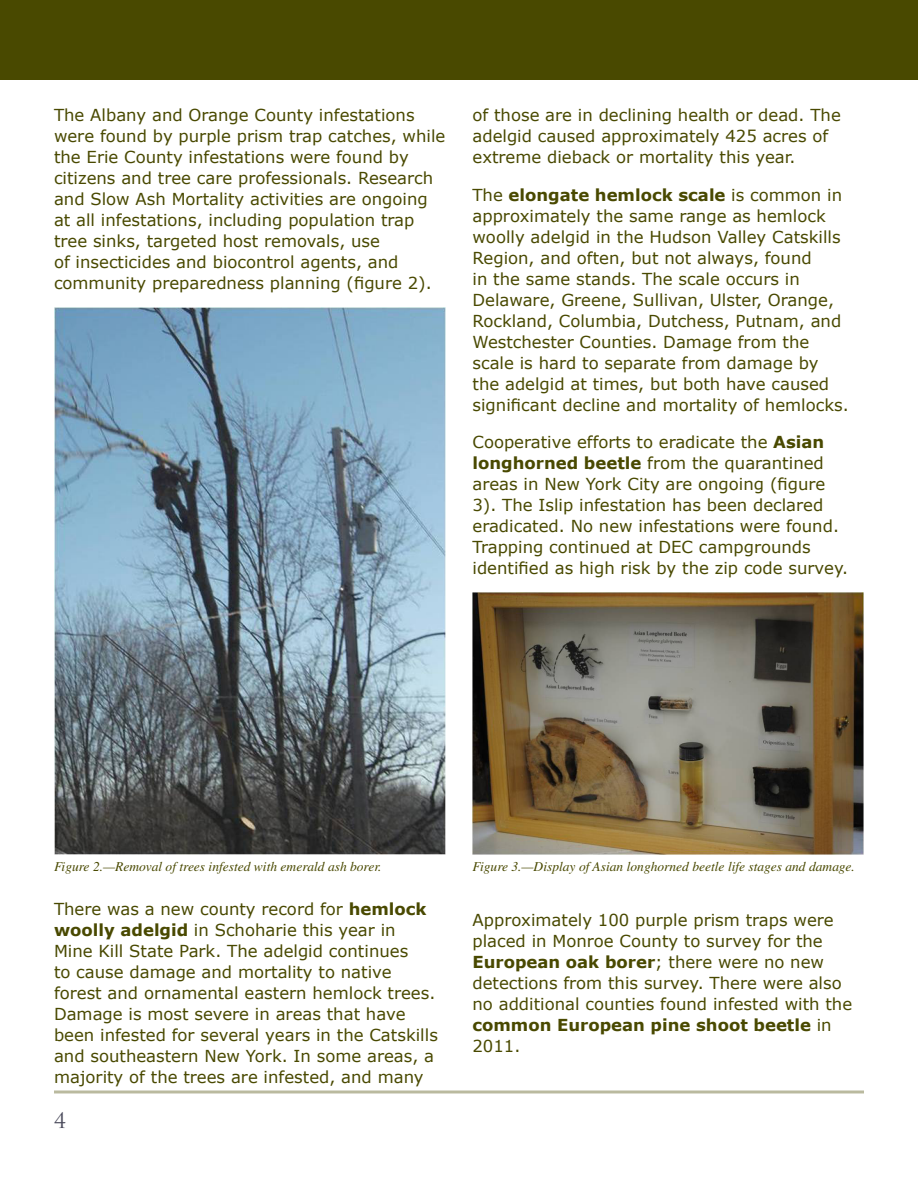
<style>
.page{position:relative;width:918px;height:1188px;background:#fff}
.page>*{position:absolute;margin:0;border:0;box-sizing:border-box;transform-origin:0 0}
.t1{font:21px "Trajan Pro";color:#49495a}
.text_body1{font:16.5px/21px "Verdana";color:#494900}
.t2{font:italic 13.5px "Times";color:#494900}
.s1{font-weight:700}
</style>
<div class="page">
<div style="left:0;top:0;width:918px;height:79px;background:#494900"></div>
<hr style="left:54px;top:1090px;width:810px;height:3px;background:#494900">
<img style="left:54px;top:307px;width:392px;height:548px">
<img style="left:472px;top:593px;width:392px;height:262px">
<p class="text_body1" style="left:54px;top:104px;width:393px">The Albany and Orange County infestations were found by purple prism trap catches, while the Erie County infestations were found by citizens and tree care professionals. Research and Slow Ash Mortality activities are ongoing at all infestations, including population trap tree sinks, targeted host removals, use<br>of insecticides and biocontrol agents, and community preparedness planning (figure 2).</p>
<p class="text_body1" style="left:472px;top:104px;width:370px">of those are in declining health or dead. The adelgid caused approximately 425 acres of extreme dieback or mortality this year.</p>
<p class="text_body1" style="left:472px;top:184px;width:378px">The <span class="s1">elongate hemlock scale</span> is common in approximately the same range as hemlock woolly adelgid in the Hudson Valley Catskills Region, and often, but not always, found<br>in the same stands. The scale occurs in Delaware, Greene, Sullivan, Ulster, Orange, Rockland, Columbia, Dutchess, Putnam, and Westchester Counties. Damage from the scale is hard to separate from damage by the adelgid at times, but both have caused significant decline and mortality of hemlocks.</p>
<p class="text_body1" style="left:472px;top:431px;width:377px">Cooperative efforts to eradicate the <span class="s1">Asian longhorned beetle</span> from the quarantined areas in New York City are ongoing (figure 3). The Islip infestation has been declared eradicated. No new infestations were found.<br>Trapping continued at DEC campgrounds identified as high risk by the zip code survey.</p>
<p class="t2" style="left:54px;top:859px;width:329px">Figure 2.—Removal of trees infested with emerald ash borer.</p>
<p class="t2" style="left:472px;top:859px;width:384px">Figure 3.—Display of Asian longhorned beetle life stages and damage.</p>
<p class="text_body1" style="left:54px;top:898px;width:385px">There was a new county record for <span class="s1">hemlock woolly adelgid</span> in Schoharie this year in Mine Kill State Park. The adelgid continues<br>to cause damage and mortality to native forest and ornamental eastern hemlock trees.<br>Damage is most severe in areas that have been infested for several years in the Catskills and southeastern New York. In some areas, a majority of the trees are infested, and many</p>
<p class="t1" style="left:54px;top:1107px;width:13px">4</p>
<p class="text_body1" style="left:472px;top:909px;width:381px">Approximately 100 purple prism traps were placed in Monroe County to survey for the <span class="s1">European oak borer</span>; there were no new detections from this survey. There were also no additional counties found infested with the <span class="s1">common European pine shoot beetle</span> in 2011.</p>
</div>
